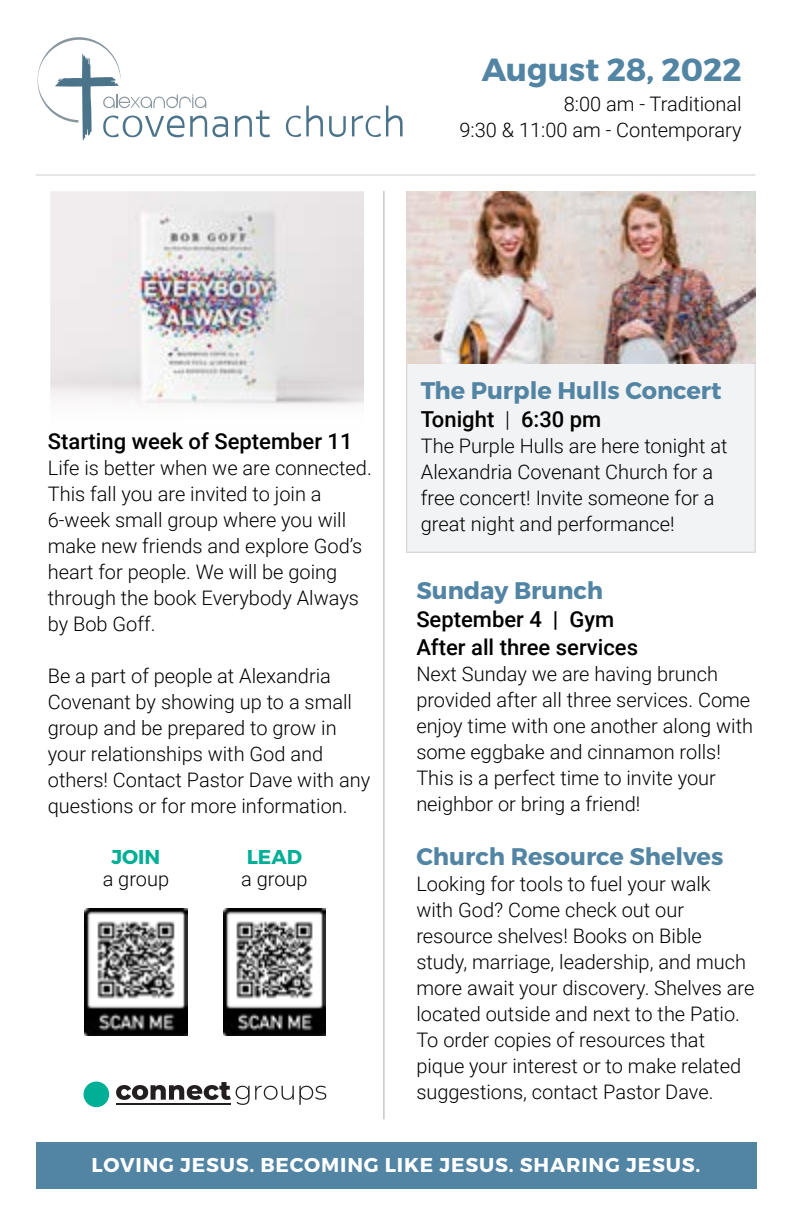
<style>
.page{position:relative;width:792px;height:1224px;background:#fff}
.page>*{position:absolute;margin:0;border:0;box-sizing:border-box;transform-origin:0 0}
.t1{font:700 32px "Montserrat";color:#5284a4}
.t2{font:700 24px "Montserrat";color:#5284a4}
.t3{font:500 22px/28px "Roboto";color:#000}
.t4{font:300 20px/26px "Roboto";color:#000}
.t5{font:700 20px "Montserrat";letter-spacing:.04em;color:#fff}
.t6{font:700 20px "Montserrat";color:#00af96}
.s1{font-weight:300}
</style>
<div class="page">
<img style="left:51px;top:192px;width:313px;height:214px">
<div style="left:36px;top:1143px;width:720px;height:46px;background:#5284a4"></div>
<svg style="left:286px;top:106px;width:37px;height:31px"></svg>
<svg style="left:329px;top:116px;width:17px;height:21px"></svg>
<svg style="left:352px;top:106px;width:51px;height:31px"></svg>
<svg style="left:235px;top:110px;width:35px;height:27px"></svg>
<svg style="left:38px;top:37px;width:190px;height:104px"></svg>
<hr style="left:36px;top:175px;width:720px;height:1px;background:#000">
<div style="left:407px;top:192px;width:348px;height:360px;background:#f2f3f4"></div>
<img style="left:407px;top:192px;width:348px;height:171px">
<hr style="left:384px;top:192px;width:1px;height:927px;background:#bdc3c7">
<img style="left:85px;top:908px;width:102px;height:128px">
<img style="left:223px;top:908px;width:103px;height:127px">
<div style="left:84px;top:1082px;width:25px;height:25px;background:#00af96;border-radius:50%"></div>
<svg style="left:116px;top:1082px;width:210px;height:23px"></svg>
<hr style="left:117px;top:1103px;width:114px;height:2px;background:#231f20">
<h1 class="t1" style="left:482px;top:50px;width:261px">August 28, 2022</h1>
<p class="t4" style="left:460px;top:91px;width:284px;text-align:right">8:00 am - Traditional<br>9:30 &amp; 11:00 am - Contemporary</p>
<p class="t3" style="left:48px;top:426px;width:306px">Starting week of September 11</p>
<p class="t4" style="left:48px;top:454px;width:325px">Life is better when we are connected.<br>This fall you are invited to join a<br>6-week small group where you will make new friends and explore God’s heart for people. We will be going through the book Everybody Always by Bob Goff.</p>
<p class="t4" style="left:48px;top:662px;width:324px">Be a part of people at Alexandria Covenant by showing up to a small group and be prepared to grow in your relationships with God and others! Contact Pastor Dave with any questions or for more information.</p>
<p class="t6" style="left:111px;top:845px;width:50px">JOIN</p>
<p class="t4" style="left:103px;top:866px;width:68px">a group</p>
<p class="t6" style="left:247px;top:845px;width:57px">LEAD</p>
<p class="t4" style="left:241px;top:866px;width:68px">a group</p>
<p class="t2" style="left:421px;top:376px;width:302px">The Purple Hulls Concert</p>
<p class="t3" style="left:421px;top:404px;width:182px">Tonight <span class="s1">|</span> 6:30 pm</p>
<p class="t4" style="left:421px;top:432px;width:308px">The Purple Hulls are here tonight at Alexandria Covenant Church for a free concert! Invite someone for a great night and performance!</p>
<p class="t2" style="left:416px;top:576px;width:188px">Sunday Brunch</p>
<p class="t3" style="left:416px;top:605px;width:223px">September 4 | Gym<br>After all three services</p>
<p class="t4" style="left:416px;top:660px;width:338px">Next Sunday we are having brunch provided after all three services. Come enjoy time with one another along with some eggbake and cinnamon rolls!<br>This is a perfect time to invite your neighbor or bring a friend!</p>
<p class="t2" style="left:416px;top:841px;width:309px">Church Resource Shelves</p>
<p class="t4" style="left:416px;top:870px;width:340px">Looking for tools to fuel your walk<br>with God? Come check out our resource shelves! Books on Bible study, marriage, leadership, and much more await your discovery. Shelves are located outside and next to the Patio.<br>To order copies of resources that pique your interest or to make related suggestions, contact Pastor Dave.</p>
<p class="t5" style="left:91px;top:1153px;width:610px">LOVING JESUS. BECOMING LIKE JESUS. SHARING JESUS.</p>
</div>
